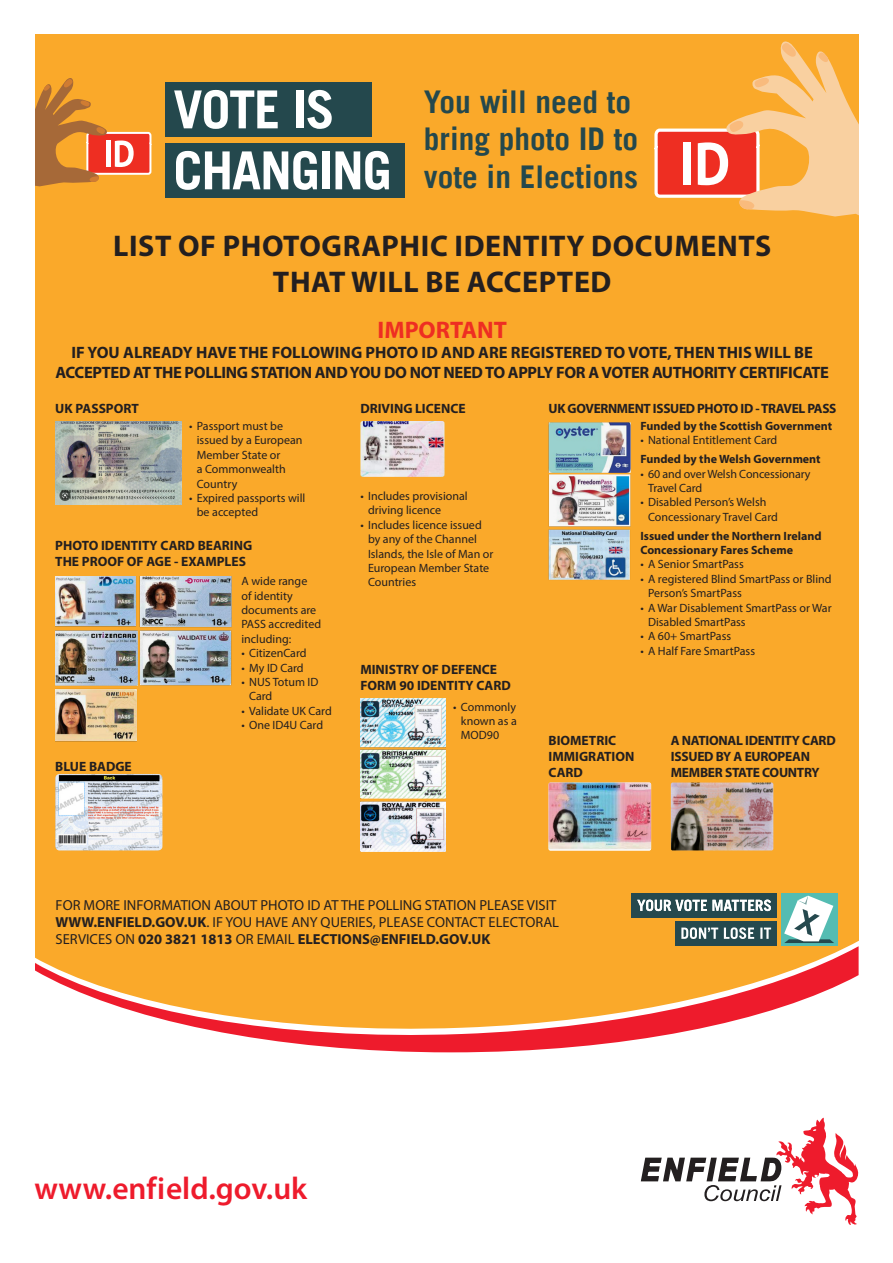
<style>
.page{position:relative;width:893px;height:1263px;background:#fff}
.page>*{position:absolute;margin:0;border:0;box-sizing:border-box;transform-origin:0 0}
.t1{font:700 52.5px "Trade Gothic LT";letter-spacing:-.025em;color:#fff}
.t2{font:600 31.5px "Myriad Pro";color:#ee1b2c}
.t3{font:700 31.35px/37.7px "Trade Gothic LT";color:#24484d}
.t4{font:700 30px "Myriad Pro";letter-spacing:.02em;color:#231f20}
.t5{font:700 24px "Myriad Pro";color:#ee2e22}
.t6{font:700 16.5px/19.8px "Myriad Pro";letter-spacing:-.02em;color:#231f20;text-align:center}
.t7{font:14.55px/17.4px "Myriad Pro";color:#231f20}
.bold_body_copy{font:700 13.5px/16.2px "Myriad Pro";color:#231f20}
.bold_body_copy-2{font:700 13.5px/16.2px "Myriad Pro";letter-spacing:-.02em;color:#231f20}
.bold_body_copy-3{font:700 13.5px "Myriad Pro";letter-spacing:-.025em;color:#231f20}
.bullet_copy{font:12px/14.4px "Myriad Pro";color:#231f20}
.body_copy{font:700 12px/14.4px "Myriad Pro";color:#231f20}
.body_copy-2{font:12px/14.4px "Myriad Pro";color:#231f20}
.s1{font-weight:700}
</style>
<div class="page">
<div style="left:35px;top:34px;width:824px;height:1033px;background:#faa92a"></div>
<svg style="left:35px;top:1052px;width:824px;height:130px"></svg>
<svg style="left:35px;top:946px;width:824px;height:106px"></svg>
<svg style="left:641px;top:1118px;width:217px;height:107px"></svg>
<div style="left:781px;top:893px;width:56px;height:52px;background:#54bcb2"></div>
<div style="left:631px;top:893px;width:146px;height:24px;background:#25494e"></div>
<div style="left:675px;top:921px;width:102px;height:24px;background:#25494e"></div>
<svg style="left:637px;top:900px;width:134px;height:11px"></svg>
<svg style="left:681px;top:927px;width:90px;height:12px"></svg>
<svg style="left:784px;top:896px;width:50px;height:47px"></svg>
<svg style="left:35px;top:78px;width:116px;height:109px"></svg>
<svg style="left:654px;top:41px;width:205px;height:176px"></svg>
<div style="left:165px;top:143px;width:240px;height:55px;background:#24484d"></div>
<div style="left:165px;top:82px;width:207px;height:55px;background:#24484d"></div>
<img style="left:55px;top:421px;width:127px;height:84px">
<img style="left:549px;top:782px;width:102px;height:68px">
<img style="left:671px;top:782px;width:102px;height:68px">
<img style="left:360px;top:421px;width:85px;height:56px">
<img style="left:55px;top:576px;width:177px;height:166px">
<img style="left:360px;top:699px;width:86px;height:153px">
<img style="left:549px;top:422px;width:82px;height:158px">
<img style="left:55px;top:774px;width:107px;height:76px">
<p class="t1" style="left:173px;top:77px;width:163px">VOTE IS</p>
<p class="t1" style="left:173px;top:138px;width:220px">CHANGING</p>
<p class="t3" style="left:424px;top:82px;width:216px">You will need to bring photo ID to</p>
<p class="t3" style="left:424px;top:157px;width:216px">vote in Elections</p>
<p class="t4" style="left:113px;top:227px;width:660px">LIST OF PHOTOGRAPHIC IDENTITY DOCUMENTS</p>
<p class="t4" style="left:273px;top:263px;width:340px">THAT WILL BE ACCEPTED</p>
<p class="t5" style="left:378px;top:314px;width:131px">IMPORTANT</p>
<p class="t6" style="left:56px;top:342px;width:775px">IF YOU ALREADY HAVE THE FOLLOWING PHOTO ID AND ARE REGISTERED TO VOTE, THEN THIS WILL BE<br>ACCEPTED AT THE POLLING STATION AND YOU DO NOT NEED TO APPLY FOR A VOTER AUTHORITY CERTIFICATE</p>
<p class="bold_body_copy" style="left:55px;top:400px;width:85px">UK PASSPORT</p>
<p class="bullet_copy" style="left:197px;top:419px;width:107px;text-indent:-8px">• Passport must be issued by a European<br>Member State or<br>a Commonwealth<br>Country</p>
<p class="bullet_copy" style="left:197px;top:491px;width:110px;text-indent:-8px">• Expired passports will be accepted</p>
<p class="bold_body_copy" style="left:55px;top:537px;width:198px">PHOTO IDENTITY CARD BEARING<br>THE PROOF OF AGE - EXAMPLES</p>
<p class="body_copy-2" style="left:241px;top:574px;width:81px">A wide range<br>of identity documents are<br>PASS accredited including:</p>
<p class="bullet_copy" style="left:241px;top:646px;width:67px">• CitizenCard</p>
<p class="bullet_copy" style="left:241px;top:660px;width:64px">• My ID Card</p>
<p class="bullet_copy" style="left:249px;top:675px;width:71px;text-indent:-8px">• NUS Totum ID<br>Card</p>
<p class="bullet_copy" style="left:241px;top:703px;width:92px">• Validate UK Card</p>
<p class="bullet_copy" style="left:241px;top:718px;width:83px">• One ID4U Card</p>
<p class="bold_body_copy" style="left:55px;top:758px;width:78px">BLUE BADGE</p>
<p class="bold_body_copy" style="left:360px;top:400px;width:107px">DRIVING LICENCE</p>
<p class="bullet_copy" style="left:368px;top:489px;width:101px;text-indent:-8px">• Includes provisional driving licence</p>
<p class="bullet_copy" style="left:368px;top:517px;width:127px;text-indent:-8px">• Includes licence issued by any of the Channel<br>Islands, the Isle of Man or<br>European Member State<br>Countries</p>
<p class="bold_body_copy" style="left:360px;top:660px;width:152px">MINISTRY OF DEFENCE<br>FORM 90 IDENTITY CARD</p>
<p class="bullet_copy" style="left:461px;top:699px;width:57px;text-align:justify;text-indent:-8px">• Commonly known as a MOD90</p>
<p class="bold_body_copy-3" style="left:549px;top:400px;width:289px">UK GOVERNMENT ISSUED PHOTO ID - TRAVEL PASS</p>
<p class="body_copy" style="left:640px;top:418px;width:193px">Funded by the Scottish Government</p>
<p class="bullet_copy" style="left:640px;top:433px;width:138px">• National Entitlement Card</p>
<p class="body_copy" style="left:640px;top:452px;width:182px">Funded by the Welsh Government</p>
<p class="bullet_copy" style="left:648px;top:466px;width:164px;text-indent:-8px">• 60 and over Welsh Concessionary<br>Travel Card</p>
<p class="bullet_copy" style="left:648px;top:495px;width:131px;text-indent:-8px">• Disabled Person’s Welsh<br>Concessionary Travel Card</p>
<p class="body_copy" style="left:640px;top:528px;width:183px">Issued under the Northern Ireland<br>Concessionary Fares Scheme</p>
<p class="bullet_copy" style="left:640px;top:557px;width:105px">• A Senior SmartPass</p>
<p class="bullet_copy" style="left:648px;top:571px;width:185px;text-indent:-8px">• A registered Blind SmartPass or Blind<br>Person’s SmartPass</p>
<p class="bullet_copy" style="left:648px;top:600px;width:185px;text-indent:-8px">• A War Disablement SmartPass or War<br>Disabled SmartPass</p>
<p class="bullet_copy" style="left:640px;top:629px;width:92px">• A 60+ SmartPass</p>
<p class="bullet_copy" style="left:640px;top:643px;width:116px">• A Half Fare SmartPass</p>
<p class="bold_body_copy" style="left:549px;top:731px;width:87px">BIOMETRIC<br>IMMIGRATION<br>CARD</p>
<p class="bold_body_copy-2" style="left:671px;top:731px;width:166px">A NATIONAL IDENTITY CARD<br>ISSUED BY A EUROPEAN<br>MEMBER STATE COUNTRY</p>
<p class="t7" style="left:56px;top:896px;width:505px">FOR MORE INFORMATION ABOUT PHOTO ID AT THE POLLING STATION PLEASE VISIT<br><span class="s1">WWW.ENFIELD.GOV.UK</span>. IF YOU HAVE ANY QUERIES, PLEASE CONTACT ELECTORAL<br>SERVICES ON <span class="s1">020 3821 1813</span> OR EMAIL <span class="s1">ELECTIONS@ENFIELD.GOV.UK</span></p>
<p class="t2" style="left:35px;top:1169px;width:274px">www.enfield.gov.uk</p>
</div>
